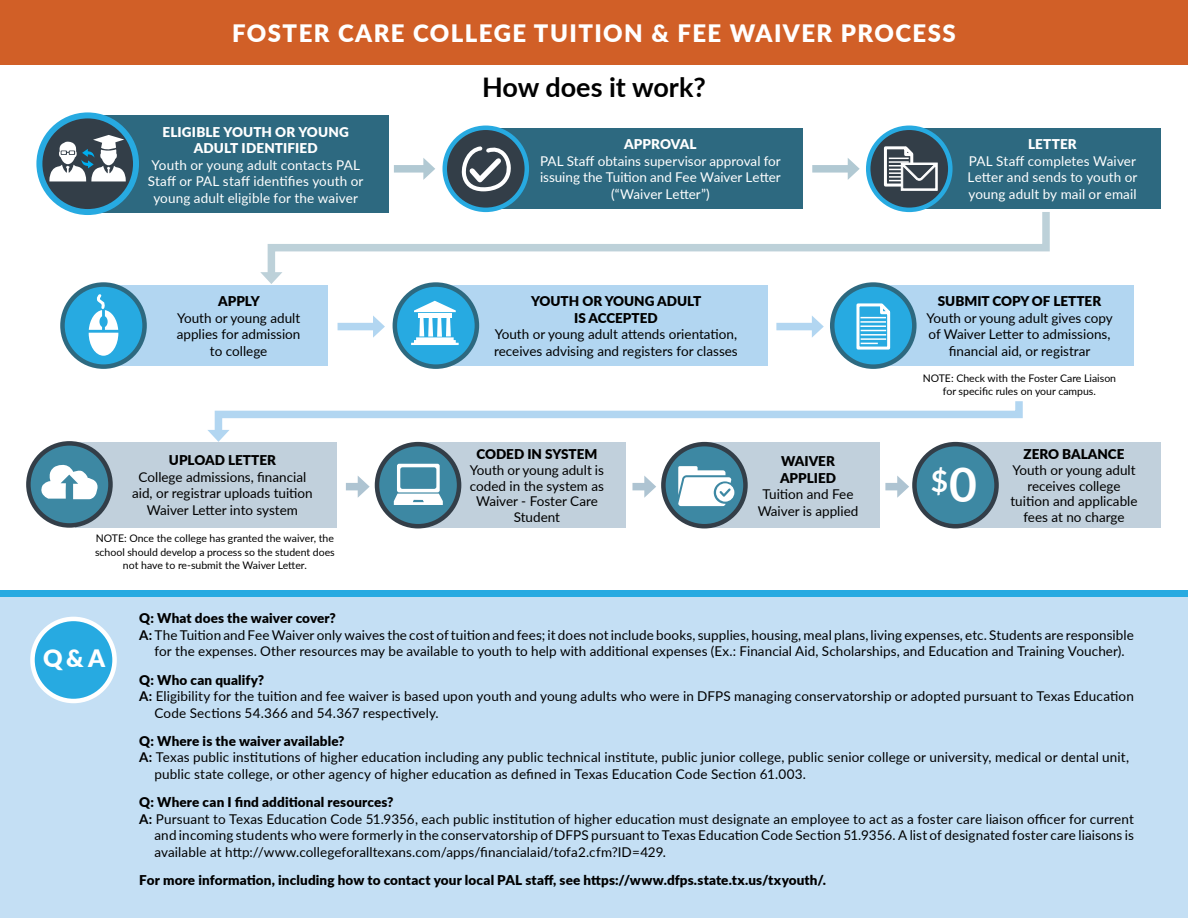
<style>
.page{position:relative;width:1188px;height:918px;background:#fff}
.page>*{position:absolute;margin:0;border:0;box-sizing:border-box;transform-origin:0 0}
.t1{font:700 30px "Lato";color:#fff}
.t2{font:700 27px "Lato";color:#000}
.t3{font:900 24px "Lato";letter-spacing:.06em;color:#fff}
.t4{font:13.5px/16.5px "Lato";letter-spacing:.005em;color:#000;text-align:center}
.t5{font:900 13.5px/16.5px "Lato";letter-spacing:.005em;color:#000}
.t6{font:13.5px/16.5px "Lato";letter-spacing:.005em;color:#fff;text-align:center}
.t7{font:900 13.5px/16.5px "Lato";letter-spacing:.01em;color:#fff;text-align:center}
.t8{font:10.5px/13.5px "Lato";color:#000;text-align:center}
.s1{font-size:48px}
.s2{font-weight:700}
</style>
<div class="page">
<div style="left:0;top:591px;width:1188px;height:327px;background:#c4dff4"></div>
<div style="left:32px;top:619px;width:83px;height:82px;background:#27aae1;border-radius:50%"></div>
<div style="left:30px;top:617px;width:87px;height:86px;border:4px solid #fff;border-radius:50%"></div>
<div style="left:704px;top:443px;width:176px;height:85px;background:#c1d0dc"></div>
<div style="left:416px;top:443px;width:210px;height:85px;background:#c1d0dc"></div>
<div style="left:76px;top:442px;width:261px;height:85px;background:#c1d0dc"></div>
<div style="left:377px;top:444px;width:82px;height:82px;background:#3d88a3;border-radius:50%"></div>
<div style="left:375px;top:442px;width:86px;height:86px;border:4px solid #333e48;border-radius:50%"></div>
<svg style="left:394px;top:464px;width:49px;height:41px"></svg>
<div style="left:955px;top:443px;width:206px;height:85px;background:#c1d0dc"></div>
<div style="left:0;top:591px;width:1188px;height:6px;background:#27aae1"></div>
<svg style="left:28px;top:443px;width:82px;height:82px;background:#3b7e96"></svg>
<div style="left:26px;top:441px;width:87px;height:87px;border:4px solid #333e48;border-radius:50%"></div>
<svg style="left:38px;top:460px;width:60px;height:39px"></svg>
<svg style="left:663px;top:444px;width:82px;height:82px;background:#3c7e97"></svg>
<div style="left:661px;top:442px;width:87px;height:86px;border:4px solid #333e48;border-radius:50%"></div>
<svg style="left:678px;top:466px;width:56px;height:40px"></svg>
<div style="left:914px;top:444px;width:83px;height:82px;background:#3d88a3;border-radius:50%"></div>
<div style="left:912px;top:442px;width:87px;height:86px;border:4px solid #333e48;border-radius:50%"></div>
<div style="left:117px;top:285px;width:211px;height:81px;background:#b2d6f1"></div>
<div style="left:432px;top:285px;width:336px;height:81px;background:#b2d6f1"></div>
<div style="left:873px;top:285px;width:261px;height:81px;background:#b2d6f1"></div>
<div style="left:832px;top:285px;width:82px;height:82px;background:#27aae1;border-radius:50%"></div>
<div style="left:830px;top:282px;width:87px;height:87px;border:4px solid #2d6980;border-radius:50%"></div>
<svg style="left:856px;top:303px;width:35px;height:47px"></svg>
<div style="left:62px;top:285px;width:83px;height:82px;background:#27aae1;border-radius:50%"></div>
<div style="left:60px;top:282px;width:87px;height:87px;border:4px solid #2d6980;border-radius:50%"></div>
<svg style="left:89px;top:294px;width:29px;height:62px"></svg>
<div style="left:395px;top:285px;width:82px;height:82px;background:#27aae1;border-radius:50%"></div>
<div style="left:393px;top:282px;width:86px;height:87px;border:4px solid #2d6980;border-radius:50%"></div>
<svg style="left:411px;top:301px;width:48px;height:44px"></svg>
<div style="left:90px;top:115px;width:299px;height:98px;background:#2d6980"></div>
<div style="left:486px;top:128px;width:316px;height:81px;background:#2d6980"></div>
<div style="left:912px;top:128px;width:249px;height:81px;background:#2d6980"></div>
<svg style="left:868px;top:128px;width:82px;height:82px;background:#314c5d"></svg>
<div style="left:866px;top:126px;width:87px;height:86px;border:4px solid #27aae1;border-radius:50%"></div>
<svg style="left:882px;top:144px;width:56px;height:47px"></svg>
<svg style="left:445px;top:128px;width:82px;height:82px;background:#314b5a"></svg>
<div style="left:442px;top:126px;width:87px;height:86px;border:4px solid #27aae1;border-radius:50%"></div>
<svg style="left:461px;top:146px;width:51px;height:45px;background:#767d84"></svg>
<svg style="left:267px;top:204px;width:783px;height:80px"></svg>
<svg style="left:260px;top:272px;width:22px;height:12px"></svg>
<div style="left:394px;top:165px;width:33px;height:8px;background:#b1c9d3"></div>
<svg style="left:423px;top:158px;width:12px;height:22px"></svg>
<div style="left:812px;top:165px;width:40px;height:8px;background:#b1c9d3"></div>
<svg style="left:848px;top:158px;width:12px;height:22px"></svg>
<svg style="left:207px;top:401px;width:816px;height:41px"></svg>
<div style="left:346px;top:483px;width:16px;height:7px;background:#aec4d2"></div>
<svg style="left:358px;top:476px;width:12px;height:22px"></svg>
<div style="left:632px;top:483px;width:16px;height:7px;background:#aec4d2"></div>
<svg style="left:644px;top:476px;width:12px;height:22px"></svg>
<div style="left:885px;top:483px;width:16px;height:7px;background:#aec4d2"></div>
<svg style="left:897px;top:476px;width:12px;height:22px"></svg>
<div style="left:338px;top:323px;width:39px;height:7px;background:#b2d6f1"></div>
<svg style="left:373px;top:315px;width:12px;height:23px"></svg>
<div style="left:776px;top:323px;width:40px;height:7px;background:#b2d6f1"></div>
<svg style="left:812px;top:316px;width:12px;height:22px"></svg>
<div style="left:0;top:0;width:1188px;height:65px;background:#d15f27"></div>
<svg style="left:39px;top:115px;width:97px;height:97px;background:#335162"></svg>
<div style="left:36px;top:112px;width:103px;height:103px;border:6px solid #27aae1;border-radius:50%"></div>
<svg style="left:49px;top:134px;width:77px;height:47px"></svg>
<h3 class="t3" style="left:232px;top:15px;width:725px">FOSTER CARE COLLEGE TUITION &amp; FEE WAIVER PROCESS</h3>
<p class="t7" style="left:163px;top:123px;width:188px">ELIGIBLE YOUTH OR YOUNG<br>ADULT IDENTIFIED</p>
<p class="t6" style="left:148px;top:156px;width:217px">Youth or young adult contacts PAL<br>Staff or PAL staff identifies youth or young adult eligible for the waiver</p>
<p class="t5" style="left:218px;top:292px;width:43px">APPLY</p>
<p class="t4" style="left:177px;top:309px;width:125px">Youth or young adult applies for admission to college</p>
<p class="t5" style="left:169px;top:452px;width:109px">UPLOAD LETTER</p>
<p class="t4" style="left:132px;top:468px;width:182px">College admissions, financial aid, or registrar uploads tuition<br>Waiver Letter into system</p>
<p class="t8" style="left:95px;top:531px;width:241px">NOTE: Once the college has granted the waiver, the school should develop a process so the student does not have to re-submit the Waiver Letter.</p>
<h2 class="t2" style="left:482px;top:67px;width:225px">How does it work?</h2>
<p class="t7" style="left:624px;top:136px;width:74px">APPROVAL</p>
<p class="t6" style="left:540px;top:152px;width:242px">PAL Staff obtains supervisor approval for issuing the Tuition and Fee Waiver Letter (“Waiver Letter”)</p>
<p class="t5" style="left:531px;top:293px;width:172px;text-align:center">YOUTH OR YOUNG ADULT<br>IS ACCEPTED</p>
<p class="t4" style="left:494px;top:326px;width:245px;text-align:left">Youth or young adult attends orientation, receives advising and registers for classes</p>
<p class="t5" style="left:476px;top:445px;width:123px">CODED IN SYSTEM</p>
<p class="t4" style="left:470px;top:462px;width:135px;line-height:15.8px">Youth or young adult is coded in the system as<br>Waiver - Foster Care<br>Student</p>
<p class="t5" style="left:780px;top:452px;width:58px">WAIVER<br>APPLIED</p>
<p class="t4" style="left:758px;top:485px;width:102px">Tuition and Fee<br>Waiver is applied</p>
<p class="t7" style="left:1028px;top:136px;width:50px">LETTER</p>
<p class="t6" style="left:968px;top:152px;width:171px;text-align:justify">PAL Staff completes Waiver Letter and sends to youth or young adult by mail or email</p>
<p class="t5" style="left:938px;top:293px;width:165px">SUBMIT COPY OF LETTER</p>
<p class="t4" style="left:927px;top:309px;width:188px">Youth or young adult gives copy of Waiver Letter to admissions, financial aid, or registrar</p>
<p class="t8" style="left:923px;top:371px;width:195px">NOTE: Check with the Foster Care Liaison for specific rules on your campus.</p>
<h1 class="t1" style="left:931px;top:459px;width:48px">$<span class="s1">0</span></h1>
<p class="t5" style="left:1024px;top:445px;width:102px">ZERO BALANCE</p>
<p class="t4" style="left:1010px;top:462px;width:129px;line-height:15.8px">Youth or young adult receives college tuition and applicable fees at no charge</p>
<h3 class="t3" style="left:43px;top:640px;width:63px">Q&amp;A</h3>
<p class="t5" style="left:139px;top:609px;width:198px">Q: What does the waiver cover?</p>
<p class="t4" style="left:139px;top:626px;width:996px"><span class="s2">A:</span> The Tuition and Fee Waiver only waives the cost of tuition and fees; it does not include books, supplies, housing, meal plans, living expenses, etc. Students are responsible</p>
<p class="t4" style="left:154px;top:642px;width:972px">for the expenses. Other resources may be available to youth to help with additional expenses (Ex.: Financial Aid, Scholarships, and Education and Training Voucher).</p>
<p class="t5" style="left:139px;top:671px;width:126px">Q: Who can qualify?</p>
<p class="t4" style="left:139px;top:687px;width:996px"><span class="s2">A:</span> Eligibility for the tuition and fee waiver is based upon youth and young adults who were in DFPS managing conservatorship or adopted pursuant to Texas Education</p>
<p class="t4" style="left:154px;top:704px;width:286px">Code Sections 54.366 and 54.367 respectively.</p>
<p class="t5" style="left:139px;top:732px;width:207px">Q: Where is the waiver available?</p>
<p class="t4" style="left:139px;top:749px;width:991px"><span class="s2">A:</span> Texas public institutions of higher education including any public technical institute, public junior college, public senior college or university, medical or dental unit,</p>
<p class="t4" style="left:154px;top:765px;width:653px">public state college, or other agency of higher education as defined in Texas Education Code Section 61.003.</p>
<p class="t5" style="left:139px;top:794px;width:256px">Q: Where can I find additional resources?</p>
<p class="t4" style="left:139px;top:810px;width:996px"><span class="s2">A:</span> Pursuant to Texas Education Code 51.9356, each public institution of higher education must designate an employee to act as a foster care liaison officer for current</p>
<p class="t4" style="left:154px;top:827px;width:981px">and incoming students who were formerly in the conservatorship of DFPS pursuant to Texas Education Code Section 51.9356. A list of designated foster care liaisons is</p>
<p class="t4" style="left:154px;top:843px;width:513px">available at http://www.collegeforalltexans.com/apps/financialaid/tofa2.cfm?ID=429.</p>
<p class="t5" style="left:139px;top:871px;width:688px">For more information, including how to contact your local PAL staff, see https://www.dfps.state.tx.us/txyouth/.</p>
</div>
